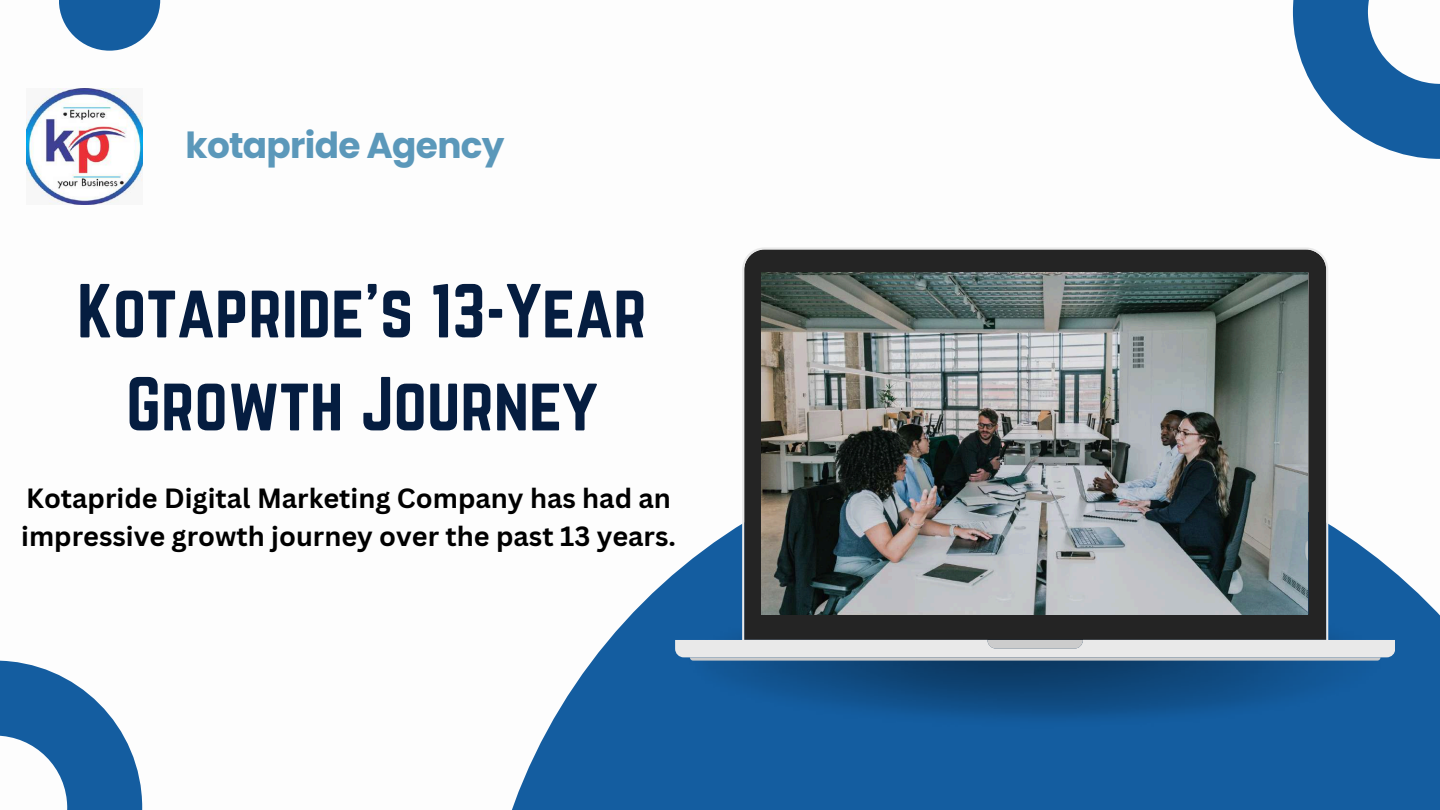
<style>
.page{position:relative;width:1440px;height:810px;background:#fff}
.page>*{position:absolute;margin:0;border:0;box-sizing:border-box;transform-origin:0 0}
.t1{font:66.9px/93px "Norwester";color:#051d40;text-align:center}
.t2{font:700 35.9px "Poppins";letter-spacing:-.02em;color:#5b98ba}
.t3{font:700 27.1px/37.5px "Canva Sans";color:#000}
</style>
<div class="page">
<svg style="left:512px;top:572px;width:928px;height:238px;background:#3775ae"></svg>
<svg style="left:1293px;top:0;width:147px;height:159px"></svg>
<svg style="left:59px;top:0;width:101px;height:51px;fill:#145da0"></svg>
<svg style="left:0;top:661px;width:142px;height:149px"></svg>
<img style="left:690px;top:661px;width:691px;height:68px">
<svg style="left:675px;top:247px;width:720px;height:410px"></svg>
<svg style="left:987px;top:640px;width:96px;height:9px"></svg>
<svg style="left:690px;top:657px;width:691px;height:4px;background:#adb6bf"></svg>
<img style="left:762px;top:272px;width:546px;height:342px">
<img style="left:26px;top:88px;width:116px;height:116px">
<h2 class="t2" style="left:186px;top:120px;width:320px">kotapride Agency</h2>
<h1 class="t1" style="left:77px;top:264px;width:571px">Kotapride's 13-Year<br>Growth Journey</h1>
<p class="t3" style="left:21px;top:479px;width:656px">Kotapride Digital Marketing Company has had an impressive growth journey over the past 13 years.</p>
</div>
